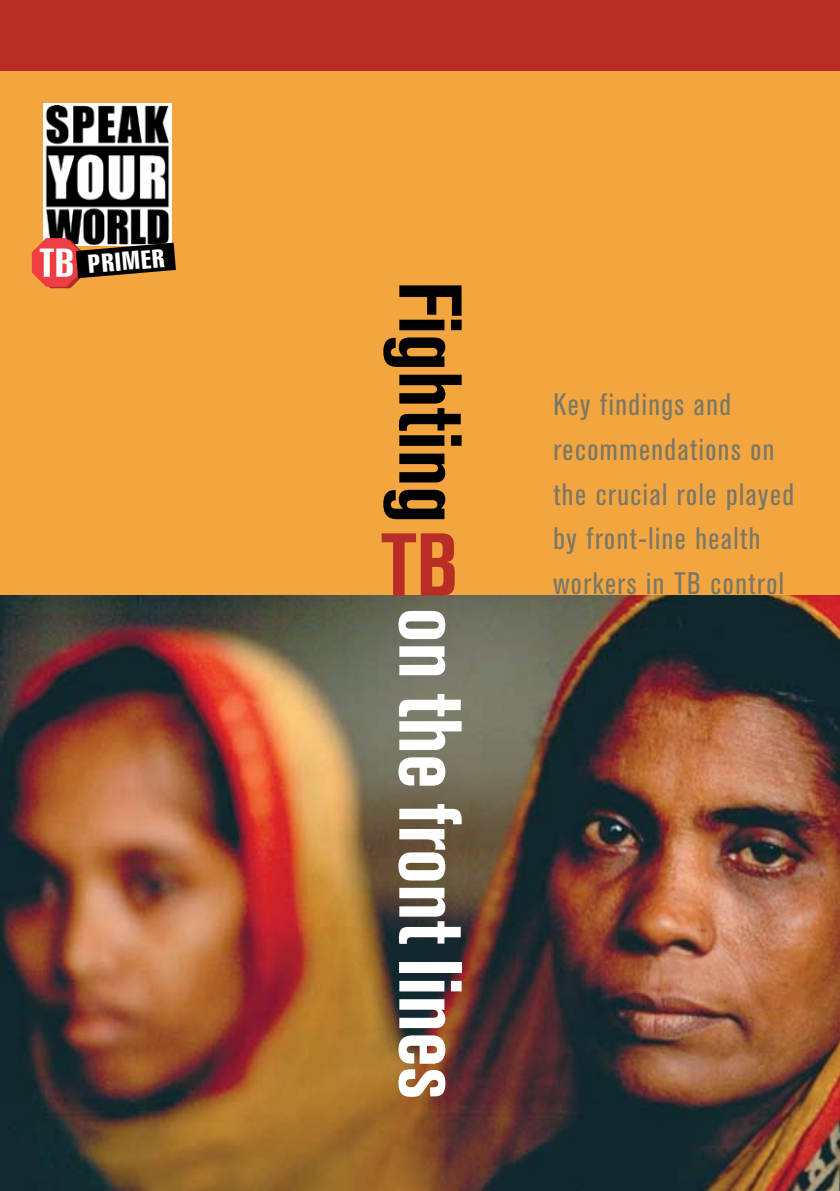
<style>
.page{position:relative;width:840px;height:1191px;background:#fff}
.page>*{position:absolute;margin:0;border:0;box-sizing:border-box;transform-origin:0 0}
.t1{font:700 condensed 88px "Akzidenz Grotesk BE";color:#fff}
.t2{font:700 condensed 88px "Akzidenz Grotesk BE";color:#000}
.t3{font:700 condensed 88px "Akzidenz Grotesk BE";color:#b82e27}
.t4{font:condensed 30.8px/44.8px "Akzidenz Grotesk BE";letter-spacing:.05em;color:#797766}
.t5{font:extra-condensed 25.6px "Helvetica";color:#fff}
</style>
<div class="page">
<div style="left:0;top:0;width:839px;height:1190px;background:#f3a540"></div>
<img style="left:0;top:595px;width:839px;height:596px">
<svg style="left:43px;top:103px;width:128px;height:135px"></svg>
<img style="left:44px;top:106px;width:126px;height:132px">
<svg style="left:32px;top:238px;width:144px;height:50px"></svg>
<div style="left:0;top:0;width:839px;height:70px;background:#b82e27"></div>
<p class="t5" style="left:87px;top:248px;width:78px;rotate:-5deg">PRIMER</p>
<h1 class="t2" style="left:480px;top:281px;width:244px;rotate:90deg">Fighting</h1>
<h1 class="t3" style="left:381px;top:514px;width:78px">TB</h1>
<h1 class="t1" style="left:480px;top:607px;width:494px;rotate:90deg">on the front lines</h1>
<p class="t4" style="left:553px;top:382px;width:242px">Key findings and recommendations on the crucial role played by front-line health workers in TB control</p>
</div>
